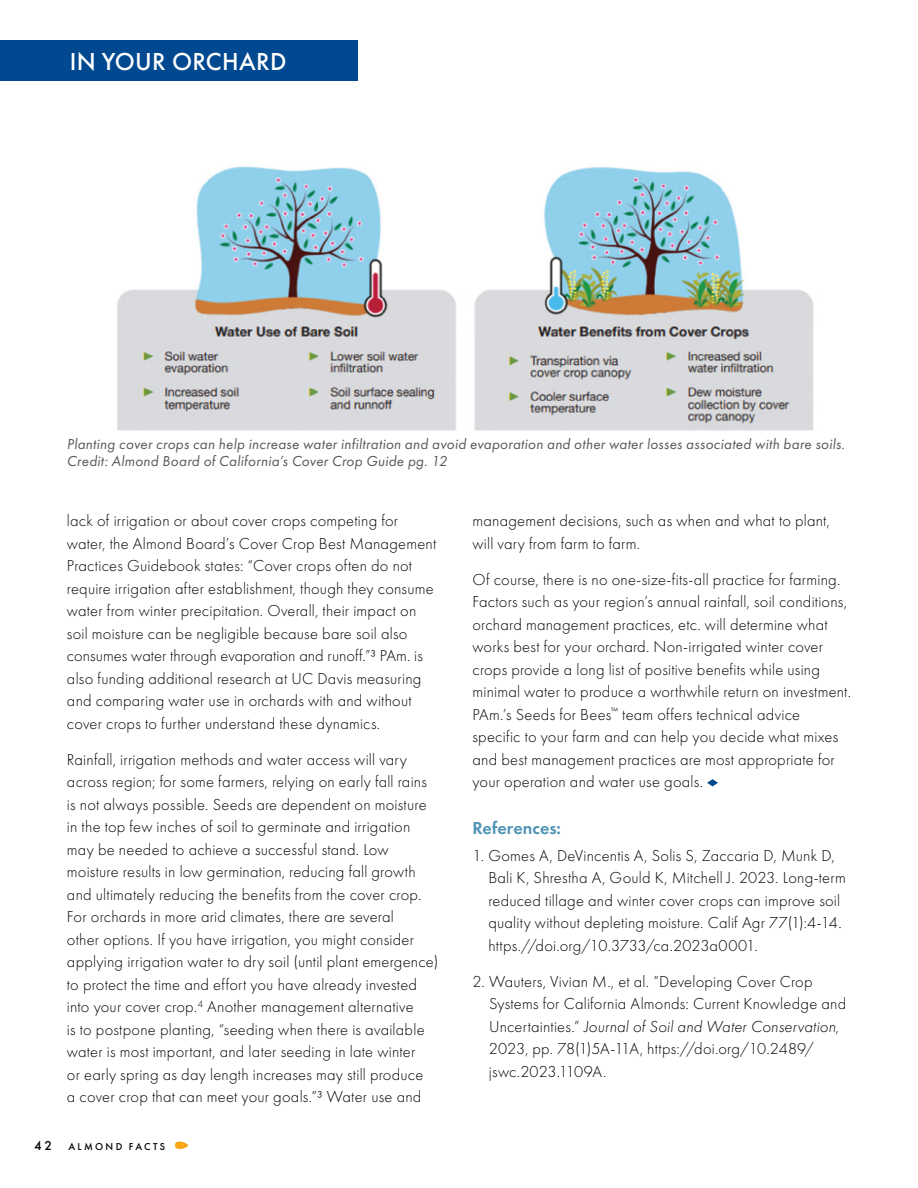
<style>
.page{position:relative;width:918px;height:1188px;background:#fff}
.page>*{position:absolute;margin:0;border:0;box-sizing:border-box;transform-origin:0 0}
.t1{font:500 25.5px "Futura PT";letter-spacing:.01em;color:#fff}
.t2{font:600 18px "Futura PT";letter-spacing:.005em;color:#4f94b5}
.t3{font:300 16.5px/22.5px "Futura PT";letter-spacing:.01em;color:#000}
.t4{font:italic 15px/16.5px "Futura PT";letter-spacing:.015em;color:#58595b}
.t5{font:500 10.35px "Futura PT";letter-spacing:.225em;color:#000}
.s1{font-size:13.35px}
.s2{font-style:italic}
</style>
<div class="page">
<div style="left:0;top:40px;width:358px;height:41px;background:#004990"></div>
<svg style="left:707px;top:779px;width:11px;height:7px"></svg>
<img style="left:117px;top:166px;width:697px;height:265px">
<svg style="left:175px;top:1142px;width:13px;height:7px"></svg>
<h1 class="t1" style="left:70px;top:46px;width:218px">IN YOUR ORCHARD</h1>
<p class="t4" style="left:67px;top:436px;width:779px">Planting cover crops can help increase water infiltration and avoid evaporation and other water losses associated with bare soils.<br>Credit: Almond Board of California’s Cover Crop Guide pg. 12</p>
<p class="t3" style="left:67px;top:510px;width:371px">lack of irrigation or about cover crops competing for water, the Almond Board’s Cover Crop Best Management Practices Guidebook states: “Cover crops often do not require irrigation after establishment, though they consume water from winter precipitation. Overall, their impact on soil moisture can be negligible because bare soil also consumes water through evaporation and runoff.”³ PAm. is also funding additional research at UC Davis measuring and comparing water use in orchards with and without cover crops to further understand these dynamics.</p>
<p class="t3" style="left:67px;top:748px;width:373px">Rainfall, irrigation methods and water access will vary across region; for some farmers, relying on early fall rains is not always possible. Seeds are dependent on moisture in the top few inches of soil to germinate and irrigation may be needed to achieve a successful stand. Low moisture results in low germination, reducing fall growth and ultimately reducing the benefits from the cover crop.<br>For orchards in more arid climates, there are several<br>other options. If you have irrigation, you might consider applying irrigation water to dry soil (until plant emergence) to protect the time and effort you have already invested into your cover crop.<sup>4</sup> Another management alternative<br>is to postpone planting, “seeding when there is available water is most important, and later seeding in late winter<br>or early spring as day length increases may still produce<br>a cover crop that can meet your goals.”³ Water use and</p>
<p class="t5" style="left:34px;top:1140px;width:133px"><span class="s1">42</span> ALMOND FACTS</p>
<p class="t3" style="left:472px;top:510px;width:359px">management decisions, such as when and what to plant, will vary from farm to farm.</p>
<p class="t3" style="left:472px;top:568px;width:380px">Of course, there is no one-size-fits-all practice for farming.<br>Factors such as your region’s annual rainfall, soil conditions, orchard management practices, etc. will determine what works best for your orchard. Non-irrigated winter cover crops provide a long list of positive benefits while using minimal water to produce a worthwhile return on investment.<br>PAm.’s Seeds for Bees<sup>™</sup> team offers technical advice specific to your farm and can help you decide what mixes and best management practices are most appropriate for your operation and water use goals.</p>
<h5 class="t2" style="left:472px;top:817px;width:90px">References:</h5>
<p class="t3" style="left:488px;top:844px;width:359px;text-indent:-16px">1. Gomes A, DeVincentis A, Solis S, Zaccaria D, Munk D, Bali K, Shrestha A, Gould K, Mitchell J. 2023. Long-term reduced tillage and winter cover crops can improve soil quality without depleting moisture. Calif Agr 77(1):4-14. https.//doi.org/10.3733/ca.2023a0001.</p>
<p class="t3" style="left:489px;top:970px;width:359px;text-indent:-16px">2. Wauters, Vivian M., et al. ”Developing Cover Crop Systems for California Almonds: Current Knowledge and Uncertainties.” <span class="s2">Journal of Soil and Water Conservation</span>, 2023, pp. 78(1)5A-11A, https://doi.org/10.2489/ jswc.2023.1109A.</p>
</div>
